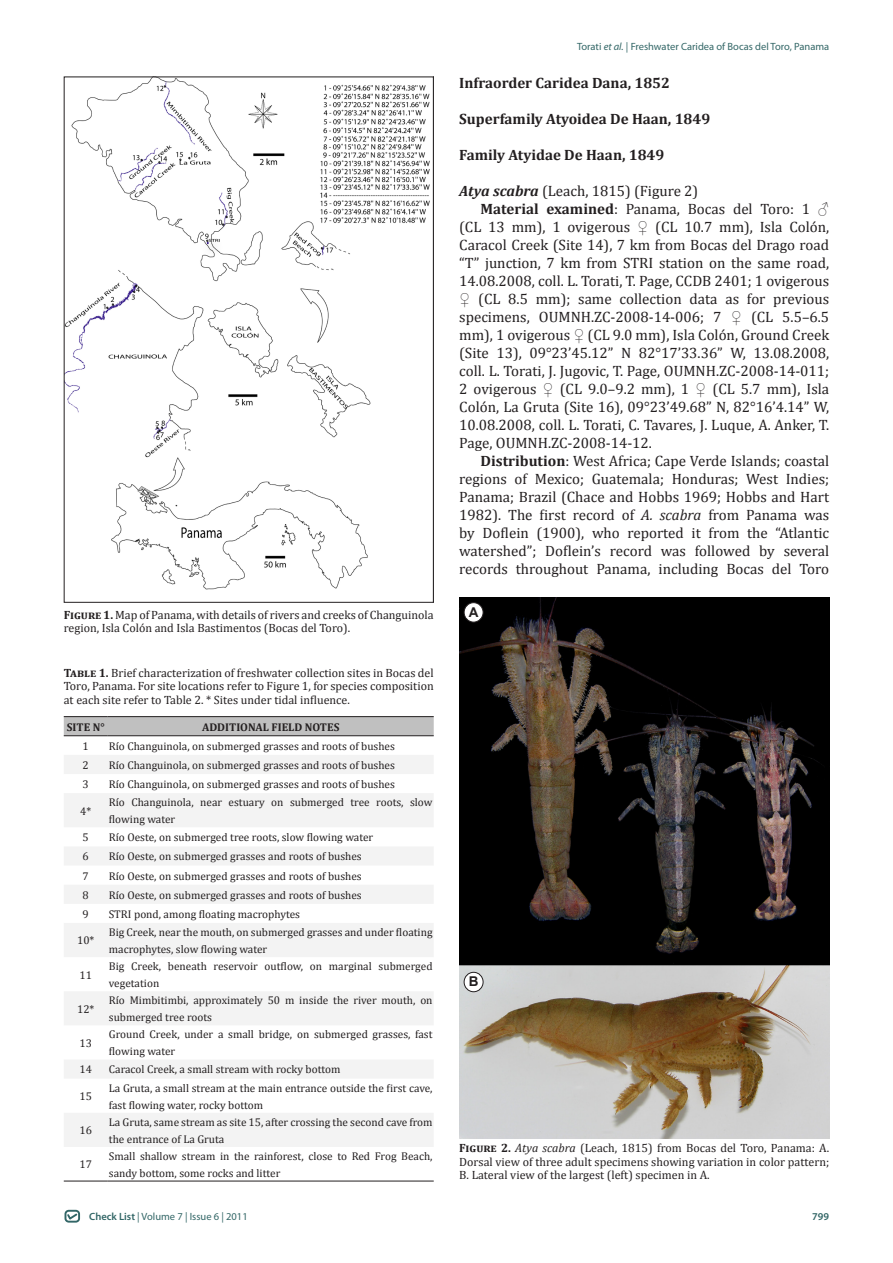
<style>
.page{position:relative;width:893px;height:1263px;background:#fff}
.page>*{position:absolute;margin:0;border:0;box-sizing:border-box;transform-origin:0 0}
.Normal__Web{font:15px/18px "Cambria";color:#231f20;text-align:justify}
.Normal__Web-2{font:700 15px "Cambria";color:#231f20}
.t1{font:700 13.5px "Arial";color:#231f20}
.t2{font:12px/13.5px "Cambria";color:#231f20;text-align:justify}
.t3{font:11.25px/16.8px "Cambria";color:#231f20}
.t4{font:700 11.25px "Cambria";color:#231f20}
.t5{font:10.5px "Myriad Pro";color:#336767}
.t6{font:600 10.5px "Myriad Pro";color:#336767}
.s1{font-weight:700}
.s2{font-weight:600}
.s3{font-style:italic}
.s4{font-weight:700;font-style:italic}
.s5{font-family:"Arial"}
</style>
<div class="page">
<div style="left:65px;top:1210px;width:15px;height:12px;border:2px solid #326667;border-radius:3px"></div>
<svg style="left:66px;top:1212px;width:13px;height:9px"></svg>
<div style="left:64px;top:717px;width:370px;height:18px;background:#c0c0c0"></div>
<svg style="left:64px;top:755px;width:369px;height:392px;fill:#f3f3f3"></svg>
<hr style="left:64px;top:716px;width:44px;height:1px;background:#231f20">
<hr style="left:108px;top:716px;width:326px;height:1px;background:#231f20">
<hr style="left:64px;top:735px;width:44px;height:1px;background:#231f20">
<hr style="left:108px;top:735px;width:326px;height:1px;background:#231f20">
<hr style="left:64px;top:1181px;width:44px;height:1px;background:#231f20">
<hr style="left:108px;top:1181px;width:326px;height:1px;background:#231f20">
<img style="left:459px;top:598px;width:370px;height:540px">
<div style="left:464px;top:603px;width:19px;height:19px;background:#fff;border-radius:50%"></div>
<div style="left:464px;top:602px;width:19px;height:20px;border:1px solid #231f20;border-radius:50%"></div>
<div style="left:464px;top:972px;width:19px;height:20px;background:#fff;border-radius:50%"></div>
<div style="left:464px;top:972px;width:19px;height:20px;border:1px solid #231f20;border-radius:50%"></div>
<img style="left:66px;top:79px;width:364px;height:511px">
<p class="t2" style="left:64px;top:608px;width:371px"><span class="s1">Figure 1.</span> Map of Panama, with details of rivers and creeks of Changuinola region, Isla Colón and Isla Bastimentos (Bocas del Toro).</p>
<p class="t2" style="left:64px;top:666px;width:371px"><span class="s1">Table 1.</span> Brief characterization of freshwater collection sites in Bocas del Toro, Panama. For site locations refer to Figure 1, for species composition at each site refer to Table 2. * Sites under tidal influence.</p>
<p class="t4" style="left:67px;top:720px;width:39px">SITE N°</p>
<p class="t4" style="left:202px;top:720px;width:139px">ADDITIONAL FIELD NOTES</p>
<p class="t3" style="left:83px;top:737px;width:8px">1</p>
<p class="t3" style="left:109px;top:737px;width:288px">Río Changuinola, on submerged grasses and roots of bushes</p>
<p class="t3" style="left:83px;top:756px;width:8px">2</p>
<p class="t3" style="left:109px;top:756px;width:288px">Río Changuinola, on submerged grasses and roots of bushes</p>
<p class="t3" style="left:83px;top:776px;width:8px">3</p>
<p class="t3" style="left:109px;top:776px;width:288px">Río Changuinola, on submerged grasses and roots of bushes</p>
<p class="t3" style="left:80px;top:802px;width:13px">4*</p>
<p class="t3" style="left:109px;top:794px;width:325px">Río Changuinola, near estuary on submerged tree roots, slow flowing water</p>
<p class="t3" style="left:83px;top:829px;width:8px">5</p>
<p class="t3" style="left:109px;top:829px;width:266px">Río Oeste, on submerged tree roots, slow flowing water</p>
<p class="t3" style="left:83px;top:848px;width:8px">6</p>
<p class="t3" style="left:109px;top:848px;width:254px">Río Oeste, on submerged grasses and roots of bushes</p>
<p class="t3" style="left:83px;top:867px;width:8px">7</p>
<p class="t3" style="left:109px;top:867px;width:254px">Río Oeste, on submerged grasses and roots of bushes</p>
<p class="t3" style="left:83px;top:886px;width:8px">8</p>
<p class="t3" style="left:109px;top:886px;width:254px">Río Oeste, on submerged grasses and roots of bushes</p>
<p class="t3" style="left:83px;top:905px;width:8px">9</p>
<p class="t3" style="left:109px;top:905px;width:193px">STRI pond, among floating macrophytes</p>
<p class="t3" style="left:77px;top:932px;width:19px">10*</p>
<p class="t3" style="left:109px;top:924px;width:325px">Big Creek, near the mouth, on submerged grasses and under floating macrophytes, slow flowing water</p>
<p class="t3" style="left:80px;top:966px;width:14px">11</p>
<p class="t3" style="left:109px;top:958px;width:325px">Big Creek, beneath reservoir outflow, on marginal submerged vegetation</p>
<p class="t3" style="left:77px;top:1000px;width:19px">12*</p>
<p class="t3" style="left:109px;top:992px;width:325px">Río Mimbitimbi, approximately 50 m inside the river mouth, on submerged tree roots</p>
<p class="t3" style="left:80px;top:1034px;width:14px">13</p>
<p class="t3" style="left:109px;top:1026px;width:325px">Ground Creek, under a small bridge, on submerged grasses, fast flowing water</p>
<p class="t3" style="left:80px;top:1061px;width:14px">14</p>
<p class="t3" style="left:109px;top:1061px;width:233px">Caracol Creek, a small stream with rocky bottom</p>
<p class="t3" style="left:80px;top:1088px;width:14px">15</p>
<p class="t3" style="left:109px;top:1079px;width:325px">La Gruta, a small stream at the main entrance outside the first cave, fast flowing water, rocky bottom</p>
<p class="t3" style="left:80px;top:1122px;width:14px">16</p>
<p class="t3" style="left:109px;top:1113px;width:325px">La Gruta, same stream as site 15, after crossing the second cave from the entrance of La Gruta</p>
<p class="t3" style="left:80px;top:1156px;width:14px">17</p>
<p class="t3" style="left:109px;top:1147px;width:325px">Small shallow stream in the rainforest, close to Red Frog Beach, sandy bottom, some rocks and litter</p>
<p class="t5" style="left:89px;top:1210px;width:160px"><span class="s2">Check List</span> | Volume 7 | Issue 6 | 2011</p>
<p class="t5" style="left:577px;top:40px;width:254px">Torati <span class="s3">et al.</span> | Freshwater Caridea of Bocas del Toro, Panama</p>
<p class="Normal__Web-2" style="left:459px;top:74px;width:212px">Infraorder Caridea Dana, 1852</p>
<p class="Normal__Web-2" style="left:459px;top:110px;width:253px">Superfamily Atyoidea De Haan, 1849</p>
<p class="Normal__Web-2" style="left:459px;top:146px;width:207px">Family Atyidae De Haan, 1849</p>
<p class="Normal__Web" style="left:459px;top:182px;width:241px"><span class="s4">Atya scabra</span> (Leach, 1815) (Figure 2)</p>
<p class="Normal__Web" style="left:459px;top:200px;width:371px;text-indent:21px"><span class="s1">Material examined</span>: Panama, Bocas del Toro: 1 <span class="s5">♂ </span>(CL 13 mm), 1 ovigerous <span class="s5">♀</span> (CL 10.7 mm), Isla Colón, Caracol Creek (Site 14), 7 km from Bocas del Drago road “T” junction, 7 km from STRI station on the same road, 14.08.2008, coll. L. Torati, T. Page, CCDB 2401; 1 ovigerous <span class="s5">♀</span> (CL 8.5 mm); same collection data as for previous specimens, OUMNH.ZC-2008-14-006; 7 <span class="s5">♀</span> (CL 5.5–6.5 mm), 1 ovigerous <span class="s5">♀</span> (CL 9.0 mm), Isla Colón, Ground Creek (Site 13), 09°23’45.12” N 82°17’33.36” W, 13.08.2008, coll. L. Torati, J. Jugovic, T. Page, OUMNH.ZC-2008-14-011; 2 ovigerous <span class="s5">♀</span> (CL 9.0–9.2 mm), 1 <span class="s5">♀</span> (CL 5.7 mm), Isla Colón, La Gruta (Site 16), 09°23’49.68” N, 82°16’4.14” W, 10.08.2008, coll. L. Torati, C. Tavares, J. Luque, A. Anker, T.<br>Page, OUMNH.ZC-2008-14-12.</p>
<p class="Normal__Web" style="left:459px;top:452px;width:371px;text-indent:21px"><span class="s1">Distribution</span>: West Africa; Cape Verde Islands; coastal regions of Mexico; Guatemala; Honduras; West Indies; Panama; Brazil (Chace and Hobbs 1969; Hobbs and Hart 1982). The first record of <span class="s3">A. scabra</span> from Panama was by Doflein (1900), who reported it from the “Atlantic watershed”; Doflein’s record was followed by several records throughout Panama, including Bocas del Toro</p>
<p class="t1" style="left:469px;top:603px;width:11px">A</p>
<p class="t1" style="left:469px;top:973px;width:11px">B</p>
<p class="t2" style="left:459px;top:1141px;width:371px"><span class="s1">Figure 2.</span> <span class="s3">Atya scabra</span> (Leach, 1815) from Bocas del Toro, Panama: A.<br>Dorsal view of three adult specimens showing variation in color pattern; B. Lateral view of the largest (left) specimen in A.</p>
<p class="t6" style="left:812px;top:1209px;width:18px">799</p>
</div>
